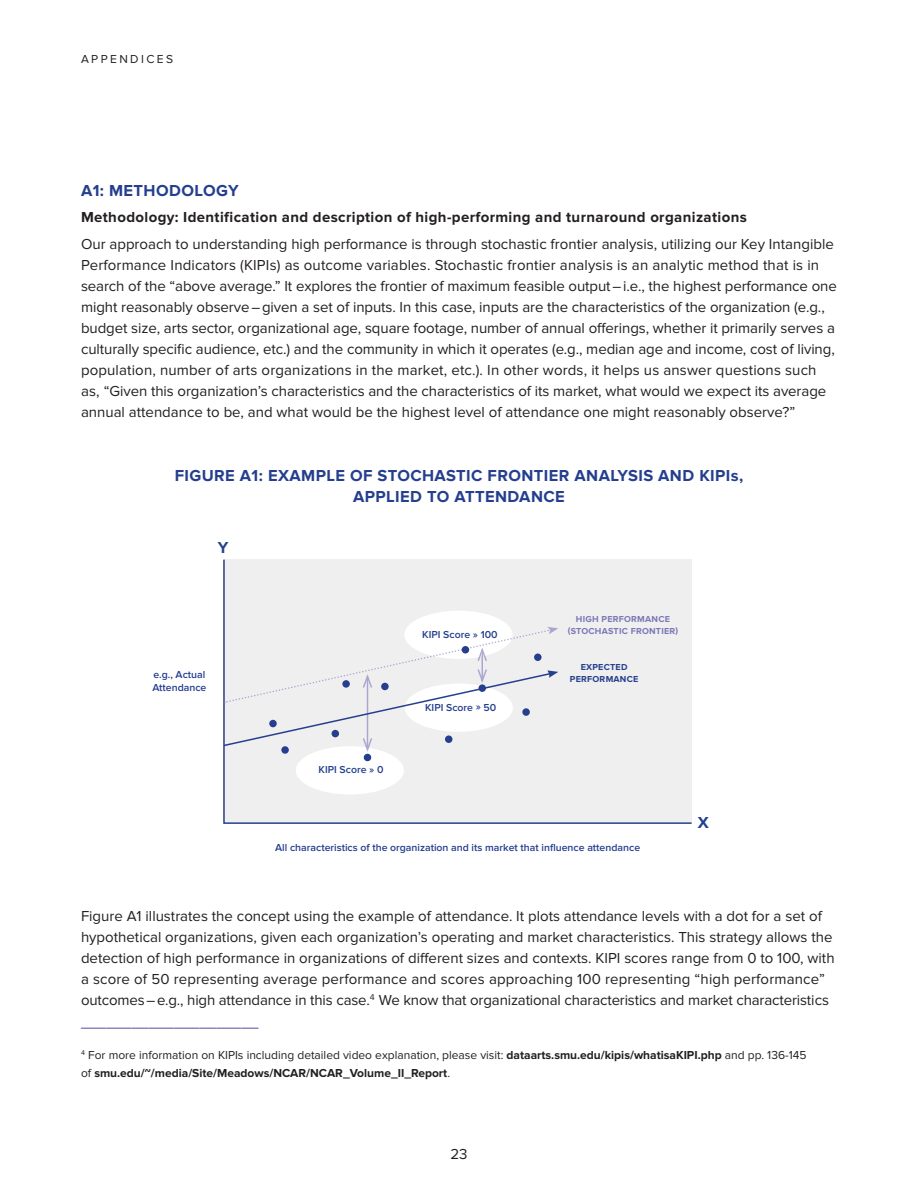
<style>
.page{position:relative;width:918px;height:1188px;background:#fff}
.page>*{position:absolute;margin:0;border:0;box-sizing:border-box;transform-origin:0 0}
.t1{font:700 16.5px "Proxima Nova";letter-spacing:.025em;color:#253f8e}
.t2{font:15px/21px "Proxima Nova";color:#231f20}
.t3{font:700 15px "Proxima Nova";letter-spacing:.025em;color:#231f20}
.t4{font:700 15px "Proxima Nova";color:#7b78b8}
.t5{font:12px "Proxima Nova";color:#231f20}
.t6{font:700 12px "Proxima Nova";color:#231f20}
.t7{font:12px "Proxima Nova";letter-spacing:.2em;color:#231f20}
.t8{font:600 10.5px "Proxima Nova";color:#253f8e}
.t9{font:700 9px "Proxima Nova";letter-spacing:.025em;color:#7b78b8}
.t10{font:700 9px "Proxima Nova";letter-spacing:.025em;color:#253f8e}
.s1{font-weight:700}
.s2{font-weight:400}
</style>
<div class="page">
<svg style="left:223px;top:559px;width:469px;height:265px"></svg>
<svg style="left:223px;top:627px;width:335px;height:126px"></svg>
<div style="left:269px;top:720px;width:8px;height:7px;background:#253f8e;border-radius:50%"></div>
<div style="left:342px;top:680px;width:8px;height:8px;background:#253f8e;border-radius:50%"></div>
<div style="left:332px;top:730px;width:7px;height:7px;background:#253f8e;border-radius:50%"></div>
<div style="left:281px;top:746px;width:8px;height:8px;background:#253f8e;border-radius:50%"></div>
<div style="left:364px;top:754px;width:7px;height:7px;background:#253f8e;border-radius:50%"></div>
<div style="left:381px;top:683px;width:8px;height:7px;background:#253f8e;border-radius:50%"></div>
<div style="left:462px;top:646px;width:7px;height:8px;background:#253f8e;border-radius:50%"></div>
<div style="left:445px;top:735px;width:7px;height:8px;background:#253f8e;border-radius:50%"></div>
<div style="left:479px;top:684px;width:7px;height:8px;background:#253f8e;border-radius:50%"></div>
<div style="left:534px;top:654px;width:8px;height:7px;background:#253f8e;border-radius:50%"></div>
<div style="left:522px;top:708px;width:8px;height:8px;background:#253f8e;border-radius:50%"></div>
<p class="t7" style="left:81px;top:53px;width:94px">APPENDICES</p>
<p class="t1" style="left:81px;top:181px;width:159px">A1: METHODOLOGY</p>
<p class="t3" style="left:81px;top:208px;width:667px">Methodology: Identification and description of high-performing and turnaround organizations</p>
<p class="t2" style="left:81px;top:233px;width:757px">Our approach to understanding high performance is through stochastic frontier analysis, utilizing our Key Intangible Performance Indicators (KIPIs) as outcome variables. Stochastic frontier analysis is an analytic method that is in search of the “above average.” It explores the frontier of maximum feasible output–i.e., the highest performance one might reasonably observe–given a set of inputs. In this case, inputs are the characteristics of the organization (e.g., budget size, arts sector, organizational age, square footage, number of annual offerings, whether it primarily serves a culturally specific audience, etc.) and the community in which it operates (e.g., median age and income, cost of living, population, number of arts organizations in the market, etc.). In other words, it helps us answer questions such as, “Given this organization’s characteristics and the characteristics of its market, what would we expect its average annual attendance to be, and what would be the highest level of attendance one might reasonably observe?”</p>
<p class="t1" style="left:175px;top:466px;width:570px">FIGURE A1: EXAMPLE OF STOCHASTIC FRONTIER ANALYSIS AND KIPIs,</p>
<p class="t1" style="left:353px;top:487px;width:213px">APPLIED TO ATTENDANCE</p>
<p class="t1" style="left:218px;top:538px;width:12px">Y</p>
<p class="t8" style="left:153px;top:669px;width:53px">e.g., Actual</p>
<p class="t8" style="left:152px;top:681px;width:56px">Attendance</p>
<p class="t8" style="left:422px;top:629px;width:77px">KIPI Score » 100</p>
<p class="t8" style="left:425px;top:701px;width:73px">KIPI Score » 50</p>
<p class="t9" style="left:576px;top:614px;width:96px">HIGH PERFORMANCE</p>
<p class="t9" style="left:568px;top:626px;width:112px">(STOCHASTIC FRONTIER)</p>
<p class="t10" style="left:581px;top:662px;width:48px">EXPECTED</p>
<p class="t10" style="left:570px;top:674px;width:70px">PERFORMANCE</p>
<p class="t8" style="left:319px;top:763px;width:67px">KIPI Score » 0</p>
<p class="t8" style="left:275px;top:841px;width:366px">All characteristics of the organization and its market that influence attendance</p>
<p class="t1" style="left:698px;top:813px;width:13px">X</p>
<p class="t2" style="left:81px;top:905px;width:755px">Figure A1 illustrates the concept using the example of attendance. It plots attendance levels with a dot for a set of hypothetical organizations, given each organization’s operating and market characteristics. This strategy allows the detection of high performance in organizations of different sizes and contexts. KIPI scores range from 0 to 100, with a score of 50 representing average performance and scores approaching 100 representing “high performance” outcomes–e.g., high attendance in this case.<sup>4</sup> We know that organizational characteristics and market characteristics</p>
<p class="t4" style="left:81px;top:1013px;width:179px">_____________________</p>
<p class="t5" style="left:81px;top:1048px;width:727px"><sup>4</sup> For more information on KIPIs including detailed video explanation, please visit: <span class="s1">dataarts.smu.edu/kipis/whatisaKIPI.php</span> and pp. 136-145</p>
<p class="t6" style="left:81px;top:1066px;width:371px"><span class="s2">of</span> smu.edu/~/media/Site/Meadows/NCAR/NCAR_Volume_II_Report<span class="s2">.</span></p>
<p class="t2" style="left:450px;top:1144px;width:19px">23</p>
</div>
